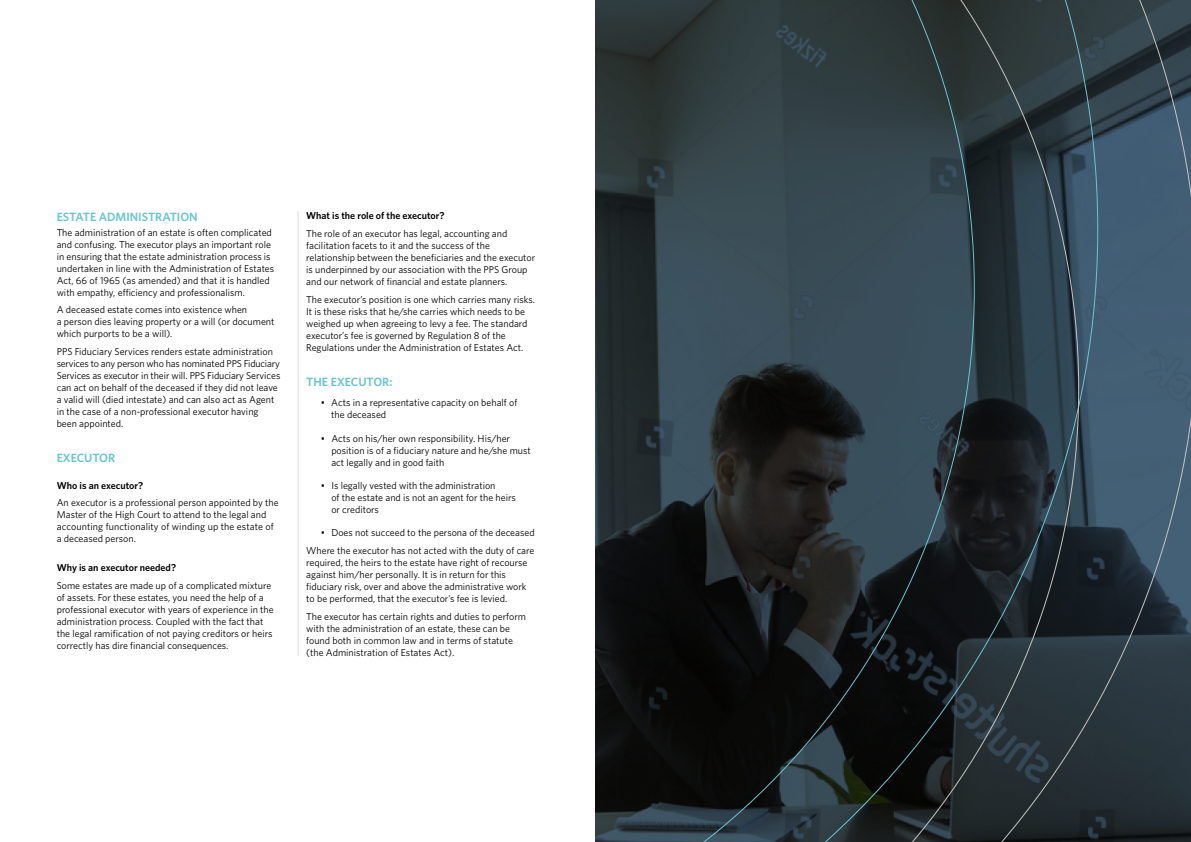
<style>
.page{position:relative;width:1191px;height:842px;background:#fff}
.page>*{position:absolute;margin:0;border:0;box-sizing:border-box;transform-origin:0 0}
.t1{font:600 12px "Whitney";color:#6cc4d1}
.t2{font:10px/12px "Whitney";color:#000}
.t3{font:600 10px "Whitney";color:#000}
</style>
<div class="page">
<svg style="left:595px;top:0;width:83px;height:842px;background:#1f2729"></svg>
<svg style="left:1079px;top:0;width:112px;height:842px;background:#354a59"></svg>
<svg style="left:678px;top:0;width:401px;height:842px;background:#273338"></svg>
<hr style="left:298px;top:211px;width:1px;height:445px;background:#dfdedc">
<p class="t1" style="left:57px;top:209px;width:142px">ESTATE ADMINISTRATION</p>
<p class="t2" style="left:57px;top:226px;width:219px">The administration of an estate is often complicated and confusing. The executor plays an important role in ensuring that the estate administration process is undertaken in line with the Administration of Estates Act, 66 of 1965 (as amended) and that it is handled with empathy, efficiency and professionalism.</p>
<p class="t2" style="left:57px;top:304px;width:219px">A deceased estate comes into existence when<br>a person dies leaving property or a will (or document which purports to be a will).</p>
<p class="t2" style="left:57px;top:345px;width:225px">PPS Fiduciary Services renders estate administration services to any person who has nominated PPS Fiduciary Services as executor in their will. PPS Fiduciary Services can act on behalf of the deceased if they did not leave a valid will (died intestate) and can also act as Agent in the case of a non-professional executor having been appointed.</p>
<p class="t1" style="left:57px;top:450px;width:60px">EXECUTOR</p>
<p class="t3" style="left:57px;top:478px;width:88px">Who is an executor?</p>
<p class="t2" style="left:57px;top:496px;width:223px">An executor is a professional person appointed by the Master of the High Court to attend to the legal and accounting functionality of winding up the estate of a deceased person.</p>
<p class="t3" style="left:57px;top:561px;width:121px">Why is an executor needed?</p>
<p class="t2" style="left:57px;top:579px;width:218px">Some estates are made up of a complicated mixture of assets. For these estates, you need the help of a professional executor with years of experience in the administration process. Coupled with the fact that the legal ramification of not paying creditors or heirs correctly has dire financial consequences.</p>
<p class="t3" style="left:306px;top:209px;width:140px">What is the role of the executor?</p>
<p class="t2" style="left:306px;top:227px;width:230px">The role of an executor has legal, accounting and facilitation facets to it and the success of the relationship between the beneficiaries and the executor is underpinned by our association with the PPS Group and our network of financial and estate planners.</p>
<p class="t2" style="left:306px;top:293px;width:230px">The executor’s position is one which carries many risks.<br>It is these risks that he/she carries which needs to be weighed up when agreeing to levy a fee. The standard executor’s fee is governed by Regulation 8 of the Regulations under the Administration of Estates Act.</p>
<p class="t1" style="left:306px;top:374px;width:88px">THE EXECUTOR:</p>
<p class="t2" style="left:331px;top:397px;width:187px;text-indent:-10px">• Acts in a representative capacity on behalf of the deceased</p>
<p class="t2" style="left:331px;top:432px;width:201px;text-indent:-10px">• Acts on his/her own responsibility. His/her position is of a fiduciary nature and he/she must act legally and in good faith</p>
<p class="t2" style="left:331px;top:479px;width:186px;text-indent:-10px">• Is legally vested with the administration<br>of the estate and is not an agent for the heirs or creditors</p>
<p class="t2" style="left:306px;top:524px;width:230px;line-height:17.7px;text-align:right">• Does not succeed to the persona of the deceased<br>Where the executor has not acted with the duty of care</p>
<p class="t2" style="left:306px;top:556px;width:223px">required, the heirs to the estate have right of recourse against him/her personally. It is in return for this fiduciary risk, over and above the administrative work to be performed, that the executor’s fee is levied.</p>
<p class="t2" style="left:306px;top:610px;width:221px">The executor has certain rights and duties to perform with the administration of an estate, these can be found both in common law and in terms of statute (the Administration of Estates Act).</p>
</div>
